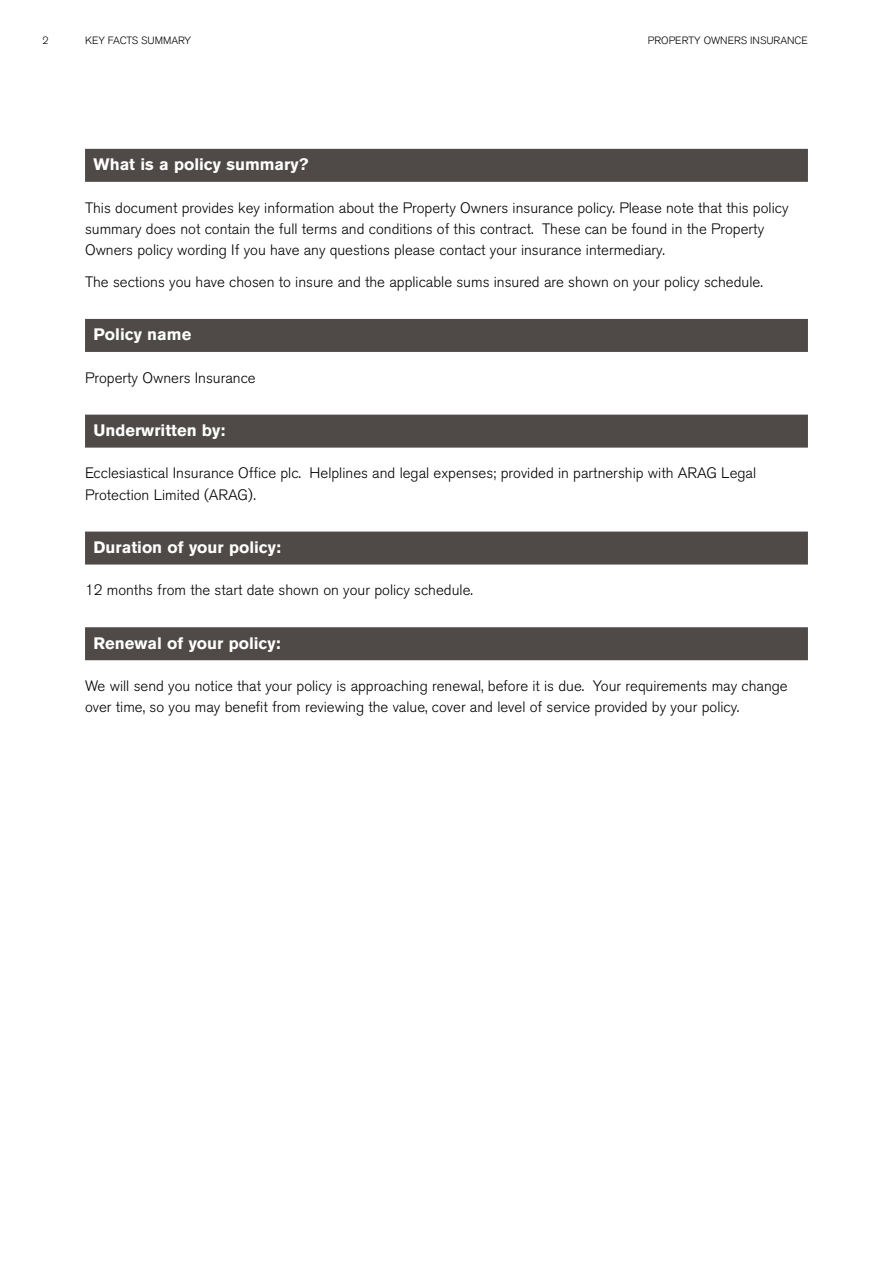
<style>
.page{position:relative;width:893px;height:1263px;background:#fff}
.page>*{position:absolute;margin:0;border:0;box-sizing:border-box;transform-origin:0 0}
.t1{font:700 16.5px "Akzidenz Grotesk BQ";color:#fff}
.t2{font:300 15px/21.3px "Akzidenz Grotesk BQ";color:#000}
.t3{font:300 10.5px "Akzidenz Grotesk BQ";color:#000}
</style>
<div class="page">
<div style="left:85px;top:149px;width:723px;height:33px;background:#4f4a47"></div>
<div style="left:85px;top:319px;width:723px;height:33px;background:#4f4a47"></div>
<div style="left:85px;top:415px;width:723px;height:33px;background:#4f4a47"></div>
<div style="left:85px;top:531px;width:723px;height:33px;background:#4f4a47"></div>
<div style="left:85px;top:627px;width:723px;height:33px;background:#4f4a47"></div>
<p class="t3" style="left:43px;top:34px;width:8px">2</p>
<p class="t3" style="left:85px;top:34px;width:108px">KEY FACTS SUMMARY</p>
<p class="t3" style="left:648px;top:34px;width:161px">PROPERTY OWNERS INSURANCE</p>
<p class="t1" style="left:94px;top:155px;width:217px">What is a policy summary?</p>
<p class="t2" style="left:85px;top:197px;width:705px">This document provides key information about the Property Owners insurance policy. Please note that this policy summary does not contain the full terms and conditions of this contract. These can be found in the Property<br>Owners policy wording If you have any questions please contact your insurance intermediary.</p>
<p class="t2" style="left:85px;top:271px;width:679px">The sections you have chosen to insure and the applicable sums insured are shown on your policy schedule.</p>
<p class="t1" style="left:94px;top:325px;width:99px">Policy name</p>
<p class="t2" style="left:85px;top:367px;width:172px">Property Owners Insurance</p>
<p class="t1" style="left:94px;top:421px;width:133px">Underwritten by:</p>
<p class="t2" style="left:85px;top:463px;width:673px">Ecclesiastical Insurance Office plc. Helplines and legal expenses; provided in partnership with ARAG Legal<br>Protection Limited (ARAG).</p>
<p class="t1" style="left:94px;top:537px;width:189px">Duration of your policy:</p>
<p class="t2" style="left:85px;top:580px;width:389px">12 months from the start date shown on your policy schedule.</p>
<p class="t1" style="left:94px;top:633px;width:189px">Renewal of your policy:</p>
<p class="t2" style="left:85px;top:675px;width:704px">We will send you notice that your policy is approaching renewal, before it is due. Your requirements may change over time, so you may benefit from reviewing the value, cover and level of service provided by your policy.</p>
</div>
